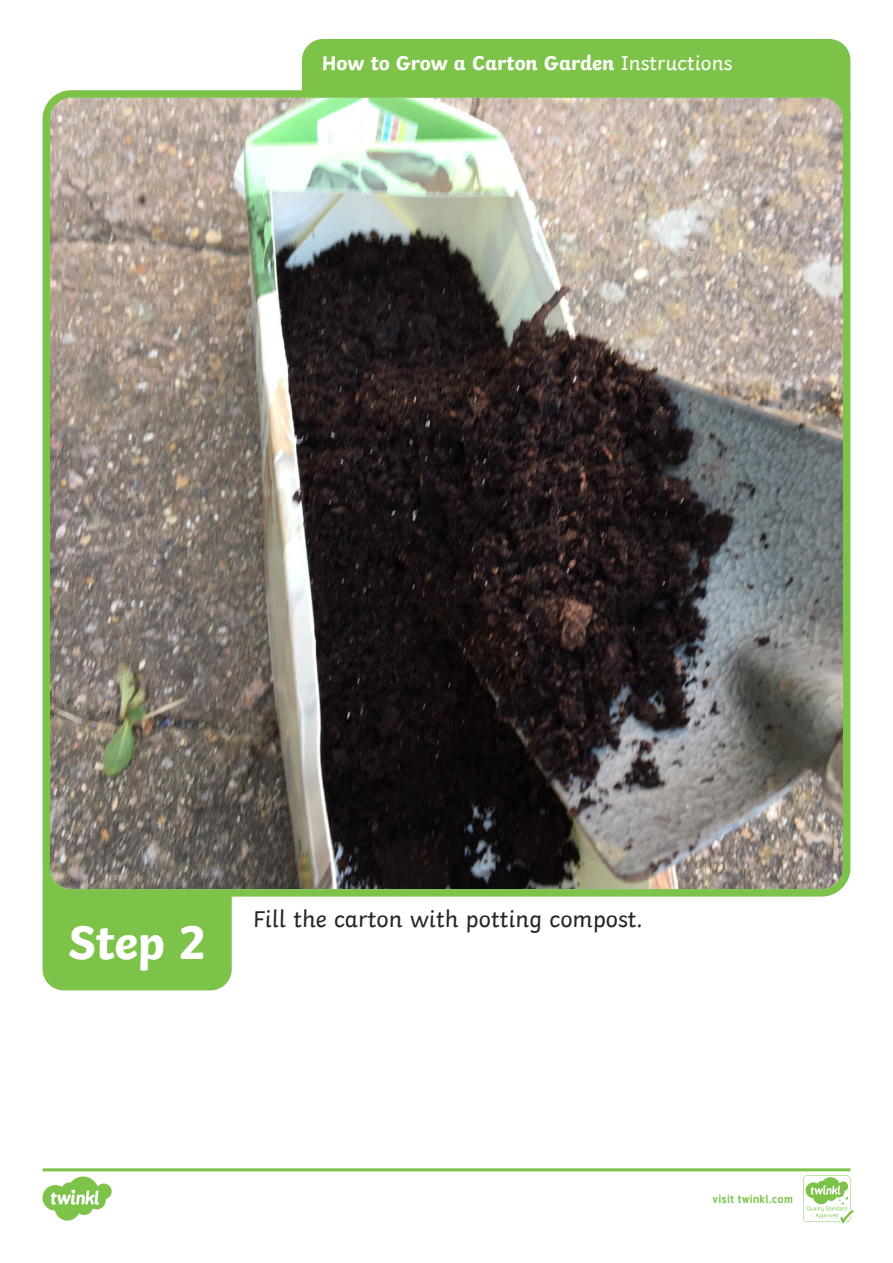
<style>
.page{position:relative;width:893px;height:1263px;background:#fff}
.page>*{position:absolute;margin:0;border:0;box-sizing:border-box;transform-origin:0 0}
.Heading_1{font:700 49.5px "Twinkl";color:#fff}
.KS1_Body_Copy{font:24px "Twinkl";color:#282526}
.Heading_3{font:700 21px "Twinkl";letter-spacing:-.005em;color:#fff}
.t1{font:700 11.4px "Tuffy";letter-spacing:.015em;color:#7dc34a}
.s1{font-weight:400}
</style>
<div class="page">
<div style="left:43px;top:876px;width:189px;height:114px;background:#7dc34a"></div>
<div style="left:302px;top:39px;width:548px;height:71px;background:#7dc34a"></div>
<img style="left:52px;top:99px;width:789px;height:788px">
<div style="left:43px;top:90px;width:807px;height:806px;border:8px solid #7dc34a;border-radius:25px"></div>
<svg style="left:43px;top:1168px;width:810px;height:55px"></svg>
<p class="Heading_3" style="left:322px;top:46px;width:412px">How to Grow a Carton Garden <span class="s1">Instructions</span></p>
<p class="Heading_1" style="left:68px;top:901px;width:139px">Step 2</p>
<p class="KS1_Body_Copy" style="left:253px;top:901px;width:391px">Fill the carton with potting compost.</p>
<p class="t1" style="left:712px;top:1190px;width:82px">visit twinkl.com</p>
</div>
